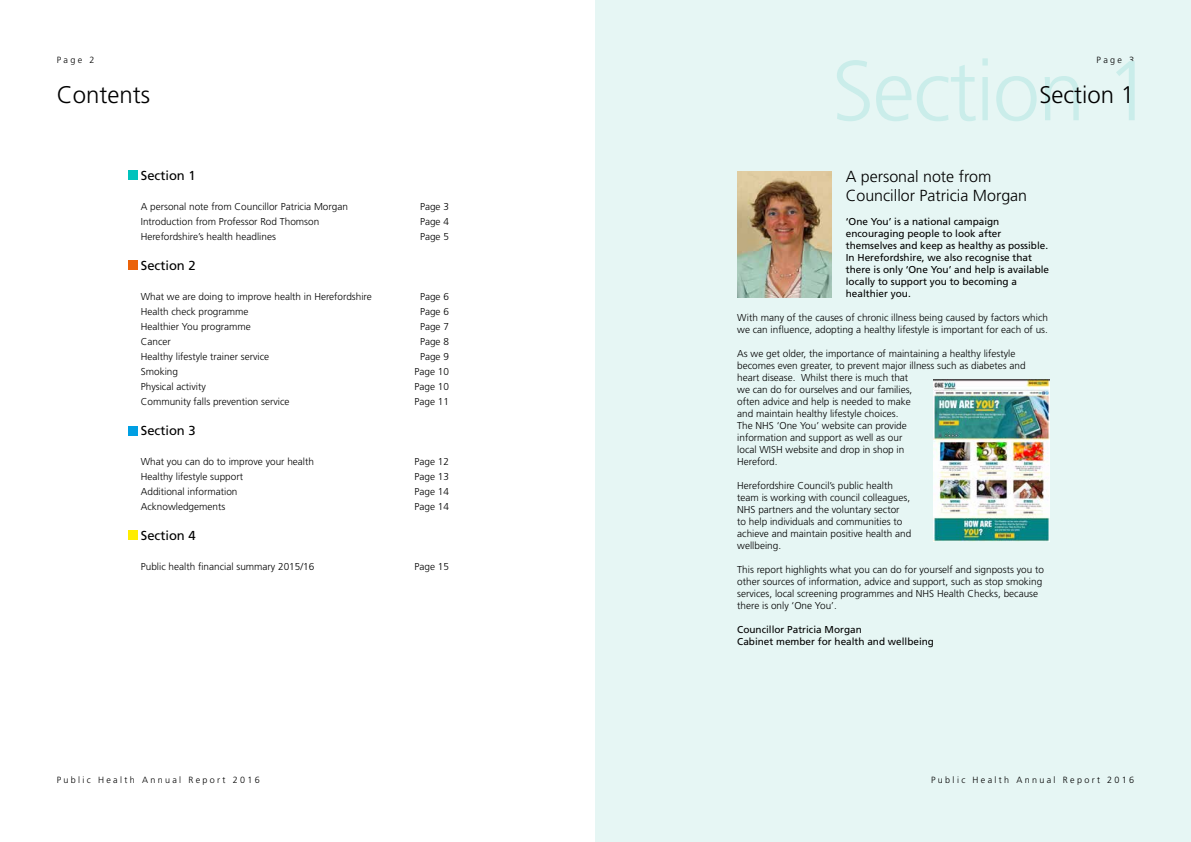
<style>
.page{position:relative;width:1191px;height:842px;background:#fff}
.page>*{position:absolute;margin:0;border:0;box-sizing:border-box;transform-origin:0 0}
.t1{font:300 84.7px "Frutiger";letter-spacing:-.02em;color:#caedea}
.t2{font:300 24px "Frutiger";color:#000}
.t3{font:300 16px/19.2px "Frutiger";color:#000}
.t4{font:13px "Frutiger";color:#000}
.t5{font:300 10px/15px "Frutiger";color:#000}
.t6{font:10px/12px "Frutiger";color:#000}
.t7{font:300 9px "Frutiger";letter-spacing:.26em;color:#000}
</style>
<div class="page">
<div style="left:595px;top:0;width:596px;height:842px;background:#e6f6f4"></div>
<div style="left:128px;top:531px;width:10px;height:9px;background:#ffed00"></div>
<div style="left:128px;top:426px;width:10px;height:9px;background:#009fe3"></div>
<div style="left:128px;top:261px;width:10px;height:9px;background:#eb6209"></div>
<div style="left:128px;top:171px;width:10px;height:9px;background:#00c3bd"></div>
<img style="left:737px;top:171px;width:94px;height:127px">
<img style="left:933px;top:380px;width:116px;height:162px">
<p class="t7" style="left:57px;top:55px;width:39px">Page 2</p>
<h2 class="t2" style="left:57px;top:81px;width:95px">Contents</h2>
<h3 class="t4" style="left:141px;top:168px;width:56px">Section 1</h3>
<p class="t5" style="left:141px;top:199px;width:209px">A personal note from Councillor Patricia Morgan<br>Introduction from Professor Rod Thomson<br>Herefordshire’s health headlines</p>
<h3 class="t4" style="left:141px;top:258px;width:56px">Section 2</h3>
<p class="t5" style="left:141px;top:289px;width:232px">What we are doing to improve health in Herefordshire<br>Health check programme<br>Healthier You programme<br>Cancer<br>Healthy lifestyle trainer service<br>Smoking<br>Physical activity<br>Community falls prevention service</p>
<h3 class="t4" style="left:141px;top:423px;width:56px">Section 3</h3>
<p class="t5" style="left:141px;top:454px;width:175px">What you can do to improve your health<br>Healthy lifestyle support<br>Additional information<br>Acknowledgements</p>
<h3 class="t4" style="left:141px;top:528px;width:56px">Section 4</h3>
<p class="t5" style="left:141px;top:559px;width:175px">Public health fnancial summary 2015/16</p>
<p class="t5" style="left:420px;top:199px;width:30px;text-align:justify">Page 3<br>Page 4<br>Page 5</p>
<p class="t5" style="left:414px;top:289px;width:36px;text-align:center">Page 6<br>Page 6<br>Page 7<br>Page 8<br>Page 9<br>Page 10<br>Page 10<br>Page 11</p>
<p class="t5" style="left:414px;top:454px;width:36px;text-align:justify">Page 12<br>Page 13<br>Page 14<br>Page 14</p>
<p class="t5" style="left:414px;top:559px;width:36px">Page 15</p>
<p class="t7" style="left:57px;top:775px;width:205px">Public Health Annual Report 2016</p>
<p class="t7" style="left:1096px;top:55px;width:39px">Page 3</p>
<p class="t1" style="left:832px;top:43px;width:322px">Section 1</p>
<h1 class="t2" style="left:1039px;top:81px;width:96px">Section 1</h1>
<h2 class="t3" style="left:845px;top:167px;width:183px">A personal note from<br>Councillor Patricia Morgan</h2>
<p class="t6" style="left:845px;top:216px;width:205px">‘One You’ is a national campaign encouraging people to look after themselves and keep as healthy as possible.<br>In Herefordshire, we also recognise that there is only ‘One You’ and help is available locally to support you to becoming a healthier you.</p>
<p class="t5" style="left:737px;top:312px;width:312px;line-height:12px">With many of the causes of chronic illness being caused by factors which we can infuence, adopting a healthy lifestyle is important for each of us.</p>
<p class="t5" style="left:737px;top:348px;width:290px;line-height:12px">As we get older, the importance of maintaining a healthy lifestyle becomes even greater, to prevent major illness such as diabetes and heart disease. Whilst there is much that<br>we can do for ourselves and our families,<br>often advice and help is needed to make<br>and maintain healthy lifestyle choices.<br>The NHS ‘One You’ website can provide<br>information and support as well as our<br>local WISH website and drop in shop in<br>Hereford.</p>
<p class="t5" style="left:737px;top:480px;width:175px;line-height:12px">Herefordshire Council’s public health team is working with council colleagues, NHS partners and the voluntary sector<br>to help individuals and communities to achieve and maintain positive health and wellbeing.</p>
<p class="t5" style="left:737px;top:564px;width:308px;line-height:12px">This report highlights what you can do for yourself and signposts you to other sources of information, advice and support, such as stop smoking services, local screening programmes and NHS Health Checks, because there is only ‘One You’.</p>
<p class="t6" style="left:737px;top:624px;width:198px">Councillor Patricia Morgan<br>Cabinet member for health and wellbeing</p>
<p class="t7" style="left:931px;top:775px;width:205px">Public Health Annual Report 2016</p>
</div>
